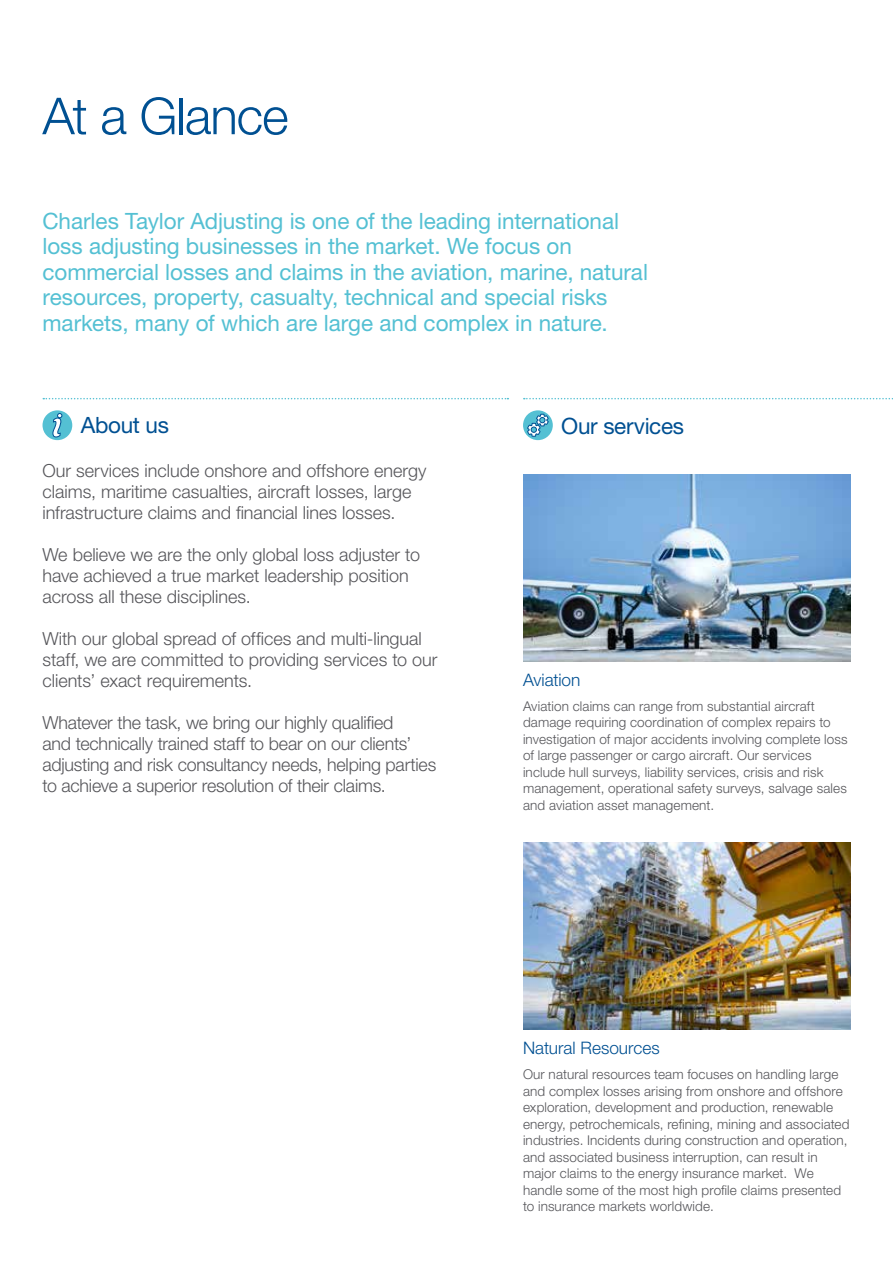
<style>
.page{position:relative;width:893px;height:1263px;background:#fff}
.page>*{position:absolute;margin:0;border:0;box-sizing:border-box;transform-origin:0 0}
.t1{font:300 51px "Helvetica Neue LT Std";letter-spacing:-.02em;color:#005092}
.t2{font:22.5px/25.5px "Helvetica Neue LT Std";letter-spacing:-.005em;color:#54c0d3}
.t3{font:22.5px "Helvetica Neue LT Std";letter-spacing:-.015em;color:#005092}
.t4{font:300 18px/21px "Helvetica Neue LT Std";letter-spacing:-.005em;color:#56565a}
.t5{font:300 17.25px "Helvetica Neue LT Std";color:#005092}
.t6{font:300 13.5px/16.5px "Helvetica Neue LT Std";letter-spacing:.01em;color:#56565a}
</style>
<div class="page">
<img style="left:523px;top:474px;width:327px;height:187px">
<img style="left:523px;top:842px;width:327px;height:187px">
<svg style="left:524px;top:398px;width:369px;height:1px"></svg>
<svg style="left:523px;top:410px;width:30px;height:30px"></svg>
<svg style="left:527px;top:413px;width:22px;height:24px"></svg>
<svg style="left:43px;top:398px;width:465px;height:43px"></svg>
<h1 class="t1" style="left:43px;top:85px;width:248px">At a Glance</h1>
<p class="t2" style="left:43px;top:208px;width:607px">Charles Taylor Adjusting is one of the leading international loss adjusting businesses in the market. We focus on commercial losses and claims in the aviation, marine, natural resources, property, casualty, technical and special risks markets, many of which are large and complex in nature.</p>
<h2 class="t3" style="left:81px;top:411px;width:90px">About us</h2>
<h3 class="t4" style="left:43px;top:460px;width:385px">Our services include onshore and offshore energy claims, maritime casualties, aircraft losses, large infrastructure claims and financial lines losses.</h3>
<h3 class="t4" style="left:43px;top:544px;width:379px">We believe we are the only global loss adjuster to have achieved a true market leadership position across all these disciplines.</h3>
<h3 class="t4" style="left:43px;top:628px;width:396px">With our global spread of offices and multi-lingual staff, we are committed to providing services to our clients’ exact requirements.</h3>
<h3 class="t4" style="left:43px;top:712px;width:395px">Whatever the task, we bring our highly qualified<br>and technically trained staff to bear on our clients’ adjusting and risk consultancy needs, helping parties to achieve a superior resolution of their claims.</h3>
<h2 class="t3" style="left:561px;top:412px;width:124px">Our services</h2>
<p class="t5" style="left:523px;top:669px;width:59px">Aviation</p>
<p class="t6" style="left:523px;top:697px;width:326px">Aviation claims can range from substantial aircraft damage requiring coordination of complex repairs to investigation of major accidents involving complete loss of large passenger or cargo aircraft. Our services include hull surveys, liability services, crisis and risk management, operational safety surveys, salvage sales and aviation asset management.</p>
<p class="t5" style="left:523px;top:1037px;width:138px">Natural Resources</p>
<p class="t6" style="left:523px;top:1066px;width:328px">Our natural resources team focuses on handling large and complex losses arising from onshore and offshore exploration, development and production, renewable energy, petrochemicals, refining, mining and associated industries. Incidents during construction and operation, and associated business interruption, can result in major claims to the energy insurance market. We handle some of the most high profile claims presented to insurance markets worldwide.</p>
</div>
